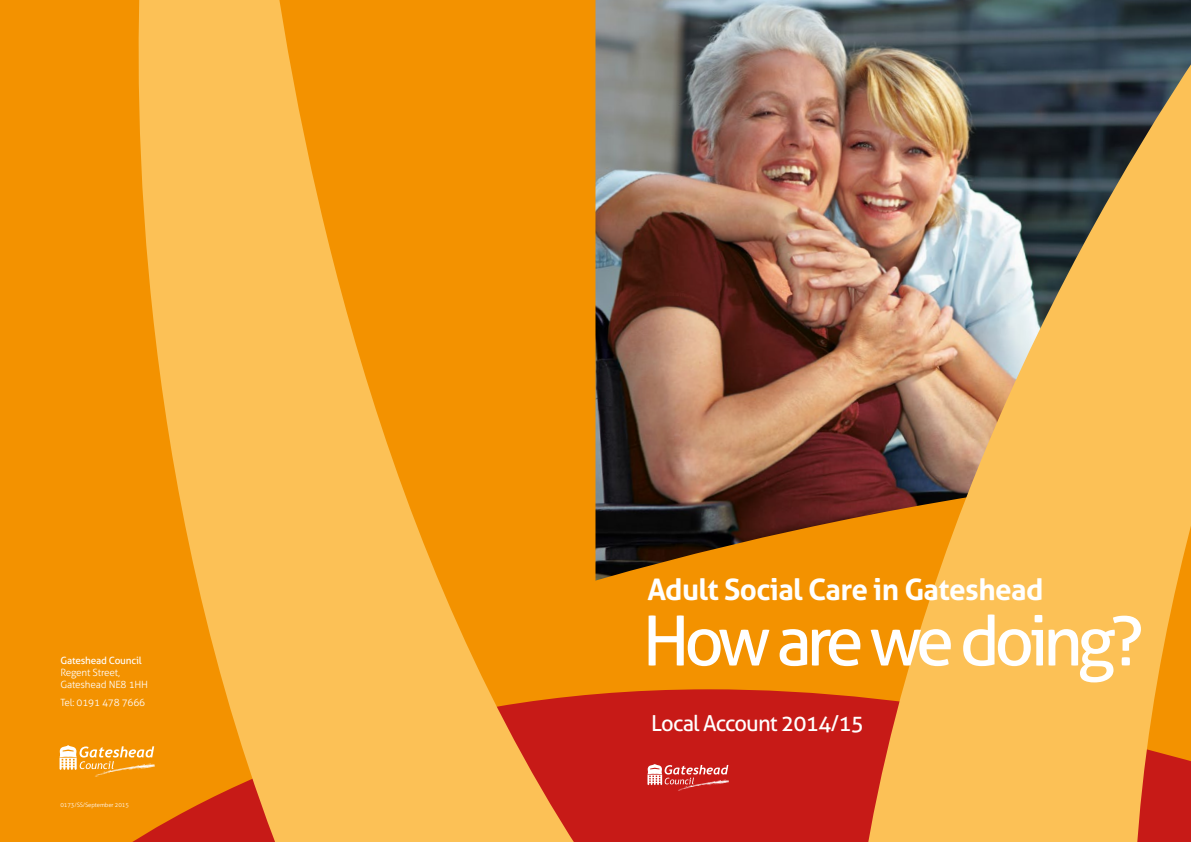
<style>
.page{position:relative;width:1191px;height:842px;background:#fff}
.page>*{position:absolute;margin:0;border:0;box-sizing:border-box;transform-origin:0 0}
.t1{font:68.9px "Aller";letter-spacing:-.08em;color:#fff}
.t2{font:700 29.6px "Aller";letter-spacing:-.02em;color:#fff}
.t3{font:22px "Aller";letter-spacing:-.04em;color:#fff}
.t4{font:300 10px/17.7px "Aller";letter-spacing:-.02em;color:#fff}
.t5{font:10px "Aller";letter-spacing:-.02em;color:#fff}
.t6{font:300 6px "Aller";letter-spacing:-.02em;color:#fff}
</style>
<div class="page">
<img style="left:2px;top:0;width:1189px;height:842px">
<p class="t5" style="left:60px;top:654px;width:83px">Gateshead Council</p>
<p class="t4" style="left:60px;top:664px;width:61px">Regent Street,</p>
<p class="t4" style="left:60px;top:676px;width:89px">Gateshead NE8 1HH<br>Tel: 0191 478 7666</p>
<p class="t6" style="left:60px;top:801px;width:70px">0173/SS/September 2015</p>
<h2 class="t2" style="left:647px;top:571px;width:397px">Adult Social Care in Gateshead</h2>
<h1 class="t1" style="left:642px;top:599px;width:502px">How are we doing?</h1>
<h3 class="t3" style="left:651px;top:710px;width:214px">Local Account 2014/15</h3>
</div>
